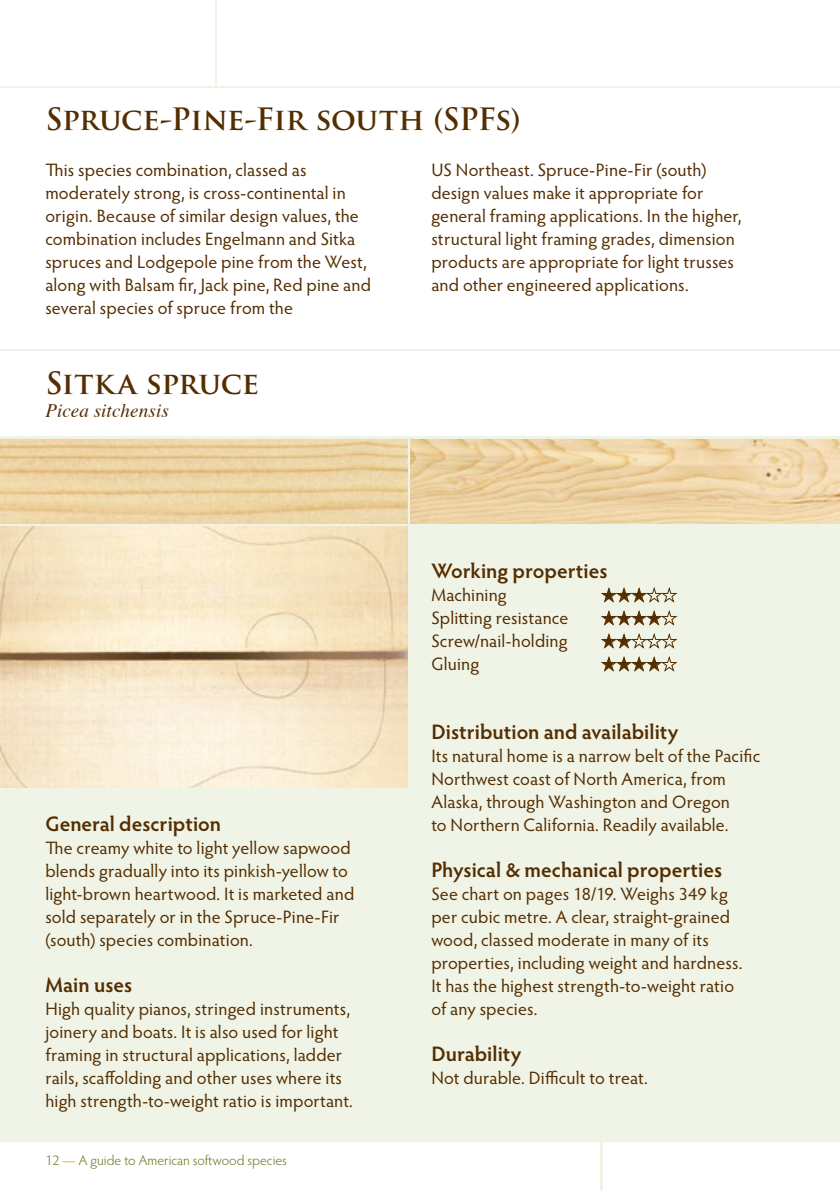
<style>
.page{position:relative;width:840px;height:1191px;background:#fff}
.page>*{position:absolute;margin:0;border:0;box-sizing:border-box;transform-origin:0 0}
.t1{font:700 30px "Trajan Pro";letter-spacing:-.015em;color:#542d00}
.t2{font:600 21px "Hypatia Sans Pro";color:#542d00}
.t3{font:italic 19px "Times";letter-spacing:.005em;color:#542d00}
.t4{font:18px/23px "Hypatia Sans Pro";letter-spacing:.01em;color:#542d00}
.t5{font:18px "Zapf Dingbats ITC";color:#542d00}
.t6{font:300 14px "Hypatia Sans Pro";color:#5a7411}
.s1{font-weight:600;color:#fcc14f}
</style>
<div class="page">
<div style="left:0;top:0;width:839px;height:1191px;background:#f0f4e6"></div>
<div style="left:602px;top:1142px;width:237px;height:49px;background:#fff"></div>
<div style="left:0;top:1142px;width:600px;height:49px;background:#fff"></div>
<img style="left:0;top:526px;width:407px;height:261px">
<div style="left:0;top:0;width:214px;height:85px;background:#fff"></div>
<div style="left:217px;top:0;width:622px;height:85px;background:#fff"></div>
<div style="left:0;top:351px;width:839px;height:85px;background:#fff"></div>
<div style="left:0;top:88px;width:839px;height:261px;background:#fff"></div>
<img style="left:410px;top:439px;width:429px;height:85px">
<img style="left:0;top:439px;width:407px;height:85px">
<svg style="left:601px;top:587px;width:76px;height:16px"></svg>
<svg style="left:601px;top:610px;width:76px;height:16px"></svg>
<svg style="left:601px;top:656px;width:76px;height:16px"></svg>
<svg style="left:601px;top:633px;width:76px;height:16px"></svg>
<h1 class="t1" style="left:45px;top:100px;width:476px">Spruce-Pine-Fir south (SPFs)</h1>
<p class="t4" style="left:431px;top:157px;width:311px">US Northeast. Spruce-Pine-Fir (south) design values make it appropriate for general framing applications. In the higher, structural light framing grades, dimension products are appropriate for light trusses and other engineered applications.</p>
<p class="t4" style="left:45px;top:157px;width:327px">This species combination, classed as moderately strong, is cross-continental in origin. Because of similar design values, the combination includes Engelmann and Sitka spruces and Lodgepole pine from the West, along with Balsam fir, Jack pine, Red pine and several species of spruce from the</p>
<h1 class="t1" style="left:45px;top:364px;width:215px">Sitka spruce</h1>
<p class="t3" style="left:45px;top:394px;width:125px">Picea sitchensis</p>
<p class="t2" style="left:45px;top:809px;width:177px">General description</p>
<p class="t4" style="left:45px;top:836px;width:310px">The creamy white to light yellow sapwood blends gradually into its pinkish-yellow to light-brown heartwood. It is marketed and sold separately or in the Spruce-Pine-Fir (south) species combination.</p>
<p class="t2" style="left:45px;top:970px;width:88px">Main uses</p>
<p class="t4" style="left:45px;top:997px;width:309px">High quality pianos, stringed instruments, joinery and boats. It is also used for light framing in structural applications, ladder rails, scaffolding and other uses where its high strength-to-weight ratio is important.</p>
<p class="t6" style="left:45px;top:1151px;width:243px">12 <span class="s1">—</span> A guide to American softwood species</p>
<p class="t2" style="left:431px;top:556px;width:178px">Working properties</p>
<p class="t4" style="left:431px;top:583px;width:77px">Machining</p>
<p class="t5" style="left:601px;top:586px;width:46px">★★★</p>
<p class="t4" style="left:431px;top:606px;width:138px">Splitting resistance</p>
<p class="t5" style="left:601px;top:609px;width:61px">★★★★</p>
<p class="t4" style="left:431px;top:629px;width:138px">Screw/nail-holding</p>
<p class="t4" style="left:431px;top:652px;width:49px">Gluing</p>
<p class="t5" style="left:601px;top:655px;width:61px">★★★★</p>
<p class="t2" style="left:431px;top:717px;width:248px">Distribution and availability</p>
<p class="t4" style="left:431px;top:744px;width:330px">Its natural home is a narrow belt of the Pacific Northwest coast of North America, from Alaska, through Washington and Oregon<br>to Northern California. Readily available.</p>
<p class="t2" style="left:431px;top:855px;width:292px">Physical &amp; mechanical properties</p>
<p class="t4" style="left:431px;top:882px;width:312px">See chart on pages 18/19. Weighs 349 kg per cubic metre. A clear, straight-grained wood, classed moderate in many of its properties, including weight and hardness.<br>It has the highest strength-to-weight ratio of any species.</p>
<p class="t2" style="left:431px;top:1039px;width:91px">Durability</p>
<p class="t4" style="left:431px;top:1066px;width:218px">Not durable. Difficult to treat.</p>
</div>
